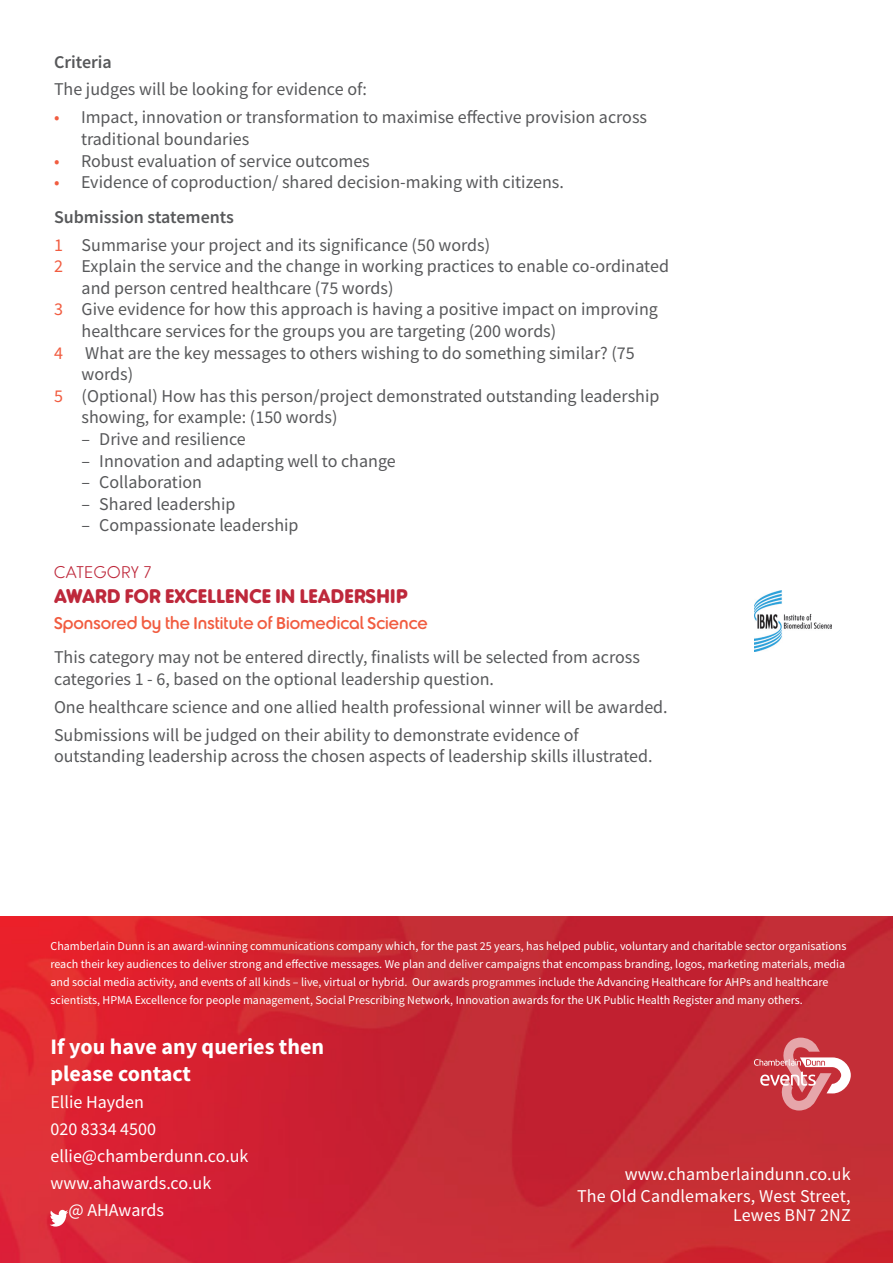
<style>
.page{position:relative;width:893px;height:1263px;background:#fff}
.page>*{position:absolute;margin:0;border:0;box-sizing:border-box;transform-origin:0 0}
.t1{font:700 22.2px/27px "Source Sans Pro";color:#fff}
.Award_category{font:700 21px "Betty";letter-spacing:-.01em;color:#be283b}
.Body_text{font:18px/21.6px "Source Sans Pro";color:#57585a}
.t2{font:18px/19.5px "Source Sans Pro";color:#fff;text-align:right}
.Award_category-2{font:500 18px "Betty";color:#f15c40}
.Small_grey_heading{font:600 18px "Source Sans Pro";color:#57585a}
.Award_category-3{font:300 18px "Betty";letter-spacing:.04em;color:#be283b}
.t3{font:12px/18px "Source Sans Pro";color:#fff}
.s1{color:#f15c40}
</style>
<div class="page">
<img style="left:0;top:916px;width:893px;height:347px">
<svg style="left:50px;top:1210px;width:18px;height:16px"></svg>
<svg style="left:754px;top:1037px;width:97px;height:73px;background:#d2636a"></svg>
<img style="left:754px;top:590px;width:78px;height:61px">
<p class="Small_grey_heading" style="left:54px;top:50px;width:59px">Criteria</p>
<p class="Body_text" style="left:54px;top:79px;width:314px">The judges will be looking for evidence of:</p>
<p class="Body_text" style="left:81px;top:107px;width:568px;text-indent:-27px"><span class="s1">•</span> Impact, innovation or transformation to maximise effective provision across traditional boundaries</p>
<p class="Body_text" style="left:54px;top:150px;width:317px"><span class="s1">•</span> Robust evaluation of service outcomes</p>
<p class="Body_text" style="left:54px;top:171px;width:511px"><span class="s1">•</span> Evidence of coproduction/ shared decision-making with citizens.</p>
<p class="Small_grey_heading" style="left:54px;top:205px;width:181px">Submission statements</p>
<p class="Body_text" style="left:54px;top:234px;width:438px"><span class="s1">1</span> Summarise your project and its significance (50 words)</p>
<p class="Body_text" style="left:82px;top:255px;width:589px;text-indent:-28px"><span class="s1">2</span> Explain the service and the change in working practices to enable co-ordinated and person centred healthcare (75 words)</p>
<p class="Body_text" style="left:82px;top:299px;width:578px;text-indent:-28px"><span class="s1">3</span> Give evidence for how this approach is having a positive impact on improving healthcare services for the groups you are targeting (200 words)</p>
<p class="Body_text" style="left:82px;top:342px;width:555px;text-indent:-28px"><span class="s1">4</span> What are the key messages to others wishing to do something similar? (75 words)</p>
<p class="Body_text" style="left:82px;top:385px;width:579px;text-indent:-28px"><span class="s1">5</span> (Optional) How has this person/project demonstrated outstanding leadership showing, for example: (150 words)</p>
<p class="Body_text" style="left:82px;top:428px;width:166px">– Drive and resilience</p>
<p class="Body_text" style="left:82px;top:450px;width:316px">– Innovation and adapting well to change</p>
<p class="Body_text" style="left:82px;top:471px;width:122px">– Collaboration</p>
<p class="Body_text" style="left:82px;top:493px;width:155px">– Shared leadership</p>
<p class="Body_text" style="left:82px;top:515px;width:218px">– Compassionate leadership</p>
<p class="Award_category-3" style="left:54px;top:565px;width:99px">CATEGORY 7</p>
<p class="Award_category" style="left:54px;top:588px;width:355px">AWARD FOR EXCELLENCE IN LEADERSHIP</p>
<p class="Award_category-2" style="left:54px;top:615px;width:375px">Sponsored by the Institute of Biomedical Science</p>
<p class="Body_text" style="left:54px;top:646px;width:587px">This category may not be entered directly, finalists will be selected from across categories 1 - 6, based on the optional leadership question.</p>
<p class="Body_text" style="left:54px;top:696px;width:615px">One healthcare science and one allied health professional winner will be awarded.</p>
<p class="Body_text" style="left:54px;top:724px;width:600px">Submissions will be judged on their ability to demonstrate evidence of outstanding leadership across the chosen aspects of leadership skills illustrated.</p>
<p class="t3" style="left:50px;top:936px;width:797px">Chamberlain Dunn is an award-winning communications company which, for the past 25 years, has helped public, voluntary and charitable sector organisations reach their key audiences to deliver strong and effective messages. We plan and deliver campaigns that encompass branding, logos, marketing materials, media and social media activity, and events of all kinds – live, virtual or hybrid. Our awards programmes include the Advancing Healthcare for AHPs and healthcare scientists, HPMA Excellence for people management, Social Prescribing Network, Innovation awards for the UK Public Health Register and many others.</p>
<p class="t1" style="left:50px;top:1033px;width:275px">If you have any queries then please contact</p>
<p class="t2" style="left:50px;top:1092px;width:95px">Ellie Hayden</p>
<p class="t2" style="left:50px;top:1119px;width:107px">020 8334 4500</p>
<p class="t2" style="left:50px;top:1146px;width:199px">ellie@chamberdunn.co.uk</p>
<p class="t2" style="left:50px;top:1173px;width:162px">www.ahawards.co.uk</p>
<p class="t2" style="left:68px;top:1200px;width:97px">@ AHAwards</p>
<p class="t2" style="left:625px;top:1164px;width:228px">www.chamberlaindunn.co.uk</p>
<p class="t2" style="left:577px;top:1186px;width:275px">The Old Candlemakers, West Street,<br>Lewes BN7 2NZ</p>
</div>
